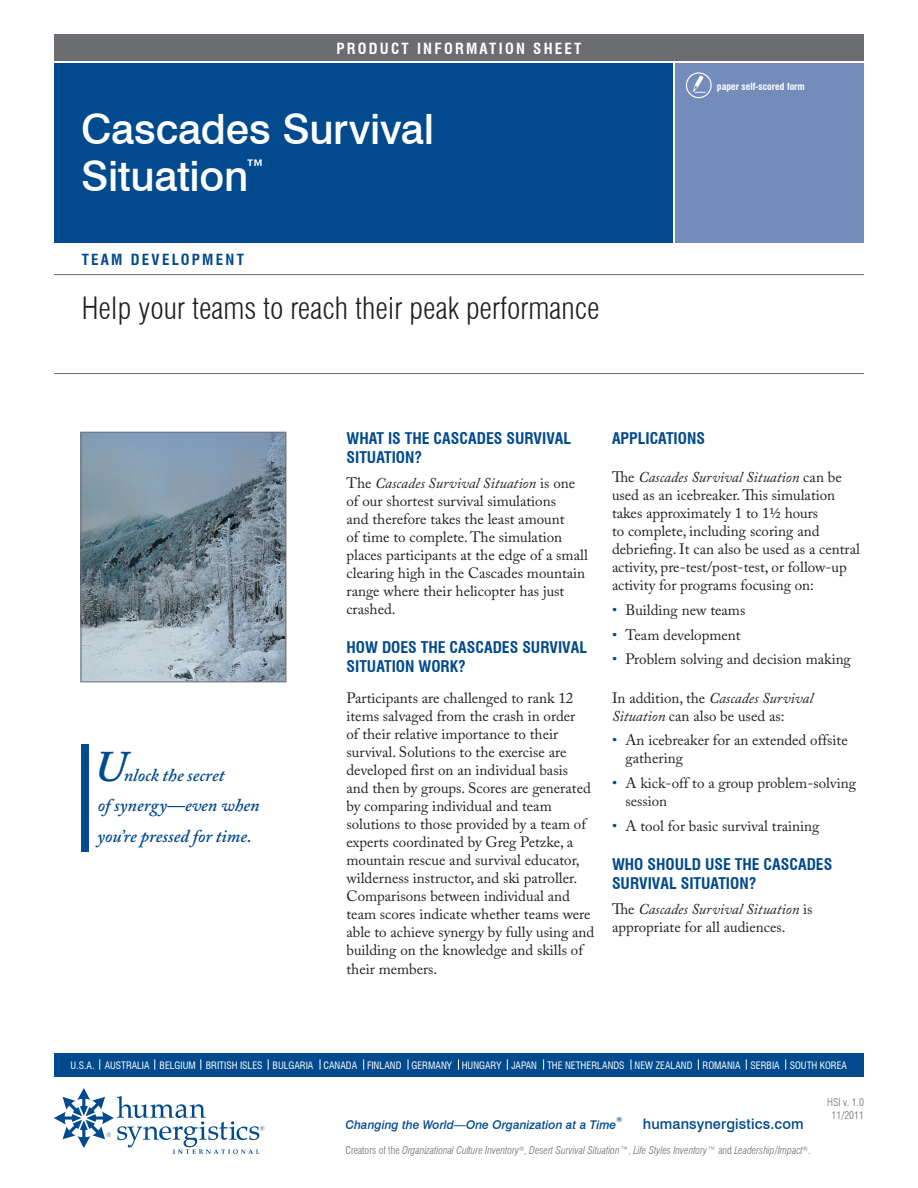
<style>
.page{position:relative;width:918px;height:1188px;background:#fff}
.page>*{position:absolute;margin:0;border:0;box-sizing:border-box;transform-origin:0 0}
.t1{font:italic 600 43.5px "Adobe Caslon Pro";color:#004a8d}
.t2{font:500 41.85px/47.1px "Swiss 721 BT";letter-spacing:-.005em;color:#fff}
.t3{font:300 condensed 30px "Swiss 721 BT";color:#231f20}
.t4{font:italic 600 18px/30px "Adobe Caslon Pro";color:#004a8d;text-align:center}
.t5{font:700 condensed 15.75px/18.9px "Swiss 721 BT";color:#004a8d}
.t6{font:15px/18px "Adobe Caslon Pro";color:#231f20}
.t7{font:700 condensed 15px "Swiss 721 BT";letter-spacing:.15em;color:#fff}
.t8{font:700 condensed 15px "Swiss 721 BT";color:#004a8d}
.t9{font:500 14.55px "Swiss 721 BT";letter-spacing:.01em;color:#004a8d}
.t10{font:italic 500 12px "Swiss 721 BT";color:#004a8d}
.t11{font:italic 300 condensed 10.5px "Swiss 721 BT";color:#6c6d70}
.t12{font:300 condensed 10.5px/12.6px "Swiss 721 BT";color:#6c6d70;text-align:center}
.t13{font:condensed 10.05px "Swiss 721 BT";color:#fff}
.t14{font:700 condensed 9.75px "Swiss 721 BT";color:#fff}
.t15{font:italic 500 7.05px "Swiss 721 BT";color:#004a8d}
.s1{font-style:italic}
.s2{color:#004a8d}
.s3{font-style:normal}
</style>
<div class="page">
<div style="left:676px;top:64px;width:188px;height:179px;background:#748cbb"></div>
<div style="left:54px;top:34px;width:810px;height:27px;background:#6c6d70"></div>
<div style="left:54px;top:64px;width:619px;height:179px;background:#004a8d"></div>
<hr style="left:54px;top:373px;width:810px;height:1px;background:#6c6d70">
<hr style="left:54px;top:274px;width:810px;height:1px;background:#6c6d70">
<div style="left:81px;top:745px;width:8px;height:107px;background:#004a8d"></div>
<img style="left:83px;top:434px;width:201px;height:246px">
<div style="left:81px;top:432px;width:205px;height:250px;border:1px solid #6c6d70"></div>
<svg style="left:686px;top:73px;width:25px;height:25px"></svg>
<div style="left:686px;top:72px;width:26px;height:26px;border:1px solid #fff;border-radius:50%"></div>
<svg style="left:693px;top:75px;width:13px;height:18px"></svg>
<svg style="left:54px;top:1088px;width:210px;height:66px"></svg>
<div style="left:54px;top:1054px;width:810px;height:23px;background:#004a8d"></div>
<p class="t7" style="left:336px;top:40px;width:247px">PRODUCT I NFORMATION SHEET</p>
<h2 class="t2" style="left:81px;top:105px;width:355px">Cascades Survival<br>Situation<sup>™</sup></h2>
<p class="t8" style="left:82px;top:251px;width:61px">TEAM DEVELOPMENT</p>
<h3 class="t3" style="left:82px;top:290px;width:520px">Help your teams to reach their peak performance</h3>
<p class="t14" style="left:717px;top:80px;width:89px">PAPER SELF-SCORED FORM</p>
<h1 class="t1" style="left:95px;top:741px;width:33px">U</h1>
<p class="t4" style="left:97px;top:760px;width:164px">nlock the secret<br>of synergy—even when you’re pressed for time.</p>
<p class="t5" style="left:346px;top:429px;width:226px">WHAT IS THE CASCADES SURVIVAL<br>SITUATION?</p>
<p class="t6" style="left:346px;top:473px;width:243px">The <span class="s1">Cascades Survival Situation</span> is one of our shortest survival simulations<br>and therefore takes the least amount<br>of time to complete. The simulation places participants at the edge of a small clearing high in the Cascades mountain range where their helicopter has just crashed.</p>
<p class="t5" style="left:346px;top:638px;width:242px">HOW DOES THE CASCADES SURVIVAL<br>SITUATION WORK?</p>
<p class="t6" style="left:346px;top:689px;width:249px">Participants are challenged to rank 12 items salvaged from the crash in order<br>of their relative importance to their survival. Solutions to the exercise are developed first on an individual basis<br>and then by groups. Scores are generated by comparing individual and team solutions to those provided by a team of experts coordinated by Greg Petzke, a mountain rescue and survival educator, wilderness instructor, and ski patroller.<br>Comparisons between individual and team scores indicate whether teams were able to achieve synergy by fully using and building on the knowledge and skills of their members.</p>
<p class="t5" style="left:612px;top:429px;width:95px">APPLICATIONS</p>
<p class="t6" style="left:612px;top:468px;width:250px">The <span class="s1">Cascades Survival Situation</span> can be used as an icebreaker. This simulation takes approximately 1 to 1½ hours<br>to complete, including scoring and debriefing. It can also be used as a central activity, pre-test/post-test, or follow-up activity for programs focusing on:</p>
<p class="t6" style="left:612px;top:601px;width:135px"><span class="s2">•</span> Building new teams</p>
<p class="t6" style="left:612px;top:626px;width:130px"><span class="s2">•</span> Team development</p>
<p class="t6" style="left:612px;top:650px;width:240px"><span class="s2">•</span> Problem solving and decision making</p>
<p class="t6" style="left:612px;top:689px;width:203px">In addition, the <span class="s1">Cascades Survival<br>Situation</span> can also be used as:</p>
<p class="t6" style="left:626px;top:731px;width:224px;text-indent:-14px"><span class="s2">•</span> An icebreaker for an extended offsite gathering</p>
<p class="t6" style="left:626px;top:774px;width:232px;text-indent:-14px"><span class="s2">•</span> A kick-off to a group problem-solving session</p>
<p class="t6" style="left:612px;top:817px;width:209px"><span class="s2">•</span> A tool for basic survival training</p>
<p class="t5" style="left:612px;top:855px;width:222px">WHO SHOULD USE THE CASCADES<br>SURVIVAL SITUATION?</p>
<p class="t6" style="left:612px;top:900px;width:202px">The <span class="s1">Cascades Survival Situation</span> is appropriate for all audiences.</p>
<p class="t13" style="left:70px;top:1059px;width:778px">U.S.A. AUSTRALIA BELGIUM BRITISH ISLES BULGARIA CANADA FINLAND GERMANY HUNGARY JAPAN THE NETHERLANDS NEW ZEALAND ROMANIA SERBIA SOUTH KOREA</p>
<p class="t15" style="left:616px;top:1116px;width:7px">®</p>
<p class="t9" style="left:643px;top:1115px;width:162px">humansynergistics.com</p>
<p class="t10" style="left:345px;top:1118px;width:272px">Changing the World—One Organization at a Time</p>
<p class="t11" style="left:345px;top:1144px;width:467px"><span class="s3">Creators of the</span> Organizational Culture Inventory<sup>®</sup><span class="s3">,</span> Desert Survival Situation™<span class="s3">,</span> Life Styles Inventory™ <span class="s3">and</span> Leadership/Impact<sup>®</sup><span class="s3">.</span></p>
<p class="t12" style="left:827px;top:1096px;width:38px">HSI v. 1.0<br>11/2011</p>
</div>
